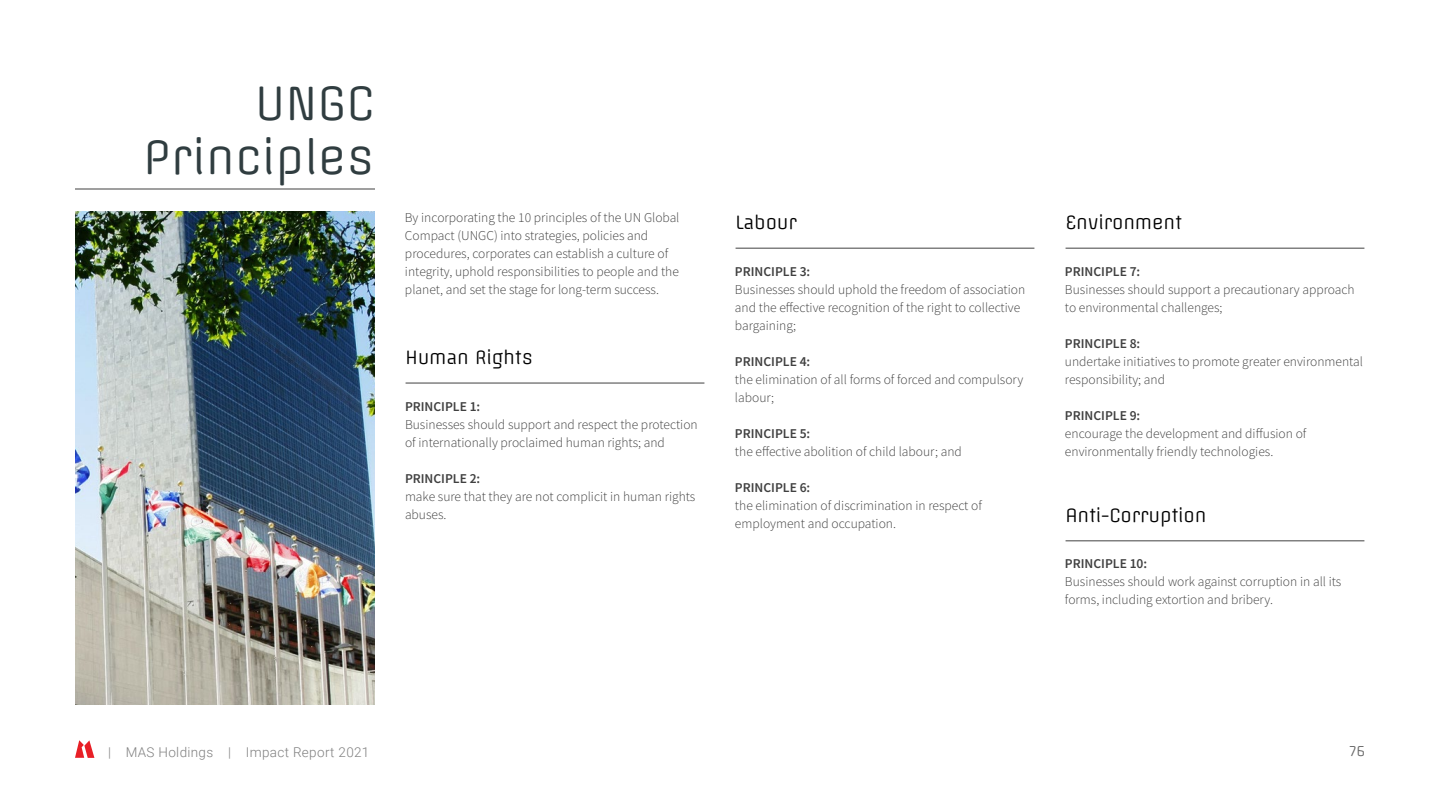
<style>
.page{position:relative;width:1440px;height:810px;background:#fff}
.page>*{position:absolute;margin:0;border:0;box-sizing:border-box;transform-origin:0 0}
.t1{font:45px/54px "Offside";color:#303d40;text-align:right}
.t2{font:18px "Offside";letter-spacing:-.01em;color:#000}
.t3{font:300 13.5px/18px "Source Sans Pro";color:#404040}
.t4{font:600 13.5px "Source Sans Pro";color:#404040}
.t5{font:300 13.5px "Roboto";letter-spacing:.025em;color:#808080}
.t6{font:13.5px "Offside";color:#666}
</style>
<div class="page">
<svg style="left:75px;top:740px;width:19px;height:18px"></svg>
<hr style="left:75px;top:188px;width:300px;height:2px;background:#808080">
<img style="left:75px;top:212px;width:300px;height:492px">
<hr style="left:406px;top:382px;width:298px;height:2px;background:#808080">
<hr style="left:736px;top:248px;width:298px;height:1px;background:#808080">
<hr style="left:1066px;top:248px;width:298px;height:1px;background:#808080">
<hr style="left:1066px;top:540px;width:298px;height:2px;background:#808080">
<h1 class="t1" style="left:143px;top:76px;width:233px">UNGC<br>Principles</h1>
<p class="t3" style="left:405px;top:208px;width:276px">By incorporating the 10 principles of the UN Global Compact (UNGC) into strategies, policies and procedures, corporates can establish a culture of integrity, uphold responsibilities to people and the planet, and set the stage for long-term success.</p>
<h2 class="t2" style="left:406px;top:346px;width:129px">Human Rights</h2>
<p class="t4" style="left:405px;top:397px;width:77px">PRINCIPLE 1:</p>
<p class="t3" style="left:405px;top:415px;width:294px">Businesses should support and respect the protection of internationally proclaimed human rights; and</p>
<p class="t4" style="left:405px;top:469px;width:77px">PRINCIPLE 2:</p>
<p class="t3" style="left:405px;top:487px;width:292px">make sure that they are not complicit in human rights abuses.</p>
<h2 class="t2" style="left:736px;top:211px;width:63px">Labour</h2>
<h2 class="t2" style="left:1066px;top:211px;width:118px">Environment</h2>
<p class="t4" style="left:735px;top:263px;width:77px">PRINCIPLE 3:</p>
<p class="t3" style="left:735px;top:281px;width:292px">Businesses should uphold the freedom of association and the effective recognition of the right to collective bargaining;</p>
<p class="t4" style="left:735px;top:353px;width:77px">PRINCIPLE 4:</p>
<p class="t3" style="left:735px;top:370px;width:290px">the elimination of all forms of forced and compulsory labour;</p>
<p class="t4" style="left:735px;top:425px;width:77px">PRINCIPLE 5:</p>
<p class="t3" style="left:735px;top:442px;width:228px">the effective abolition of child labour; and</p>
<p class="t4" style="left:735px;top:479px;width:77px">PRINCIPLE 6:</p>
<p class="t3" style="left:735px;top:496px;width:249px">the elimination of discrimination in respect of employment and occupation.</p>
<p class="t4" style="left:1065px;top:263px;width:77px">PRINCIPLE 7:</p>
<p class="t3" style="left:1065px;top:280px;width:291px">Businesses should support a precautionary approach to environmental challenges;</p>
<p class="t4" style="left:1065px;top:335px;width:77px">PRINCIPLE 8:</p>
<p class="t3" style="left:1065px;top:352px;width:300px">undertake initiatives to promote greater environmental responsibility; and</p>
<p class="t4" style="left:1065px;top:407px;width:77px">PRINCIPLE 9:</p>
<p class="t3" style="left:1065px;top:424px;width:243px">encourage the development and diffusion of environmentally friendly technologies.</p>
<h2 class="t2" style="left:1066px;top:504px;width:142px">Anti-Corruption</h2>
<p class="t4" style="left:1065px;top:555px;width:84px">PRINCIPLE 10:</p>
<p class="t3" style="left:1065px;top:573px;width:278px">Businesses should work against corruption in all its forms, including extortion and bribery.</p>
<p class="t5" style="left:108px;top:742px;width:263px">| MAS Holdings | Impact Report 2021</p>
<p class="t6" style="left:1349px;top:742px;width:18px">76</p>
</div>
